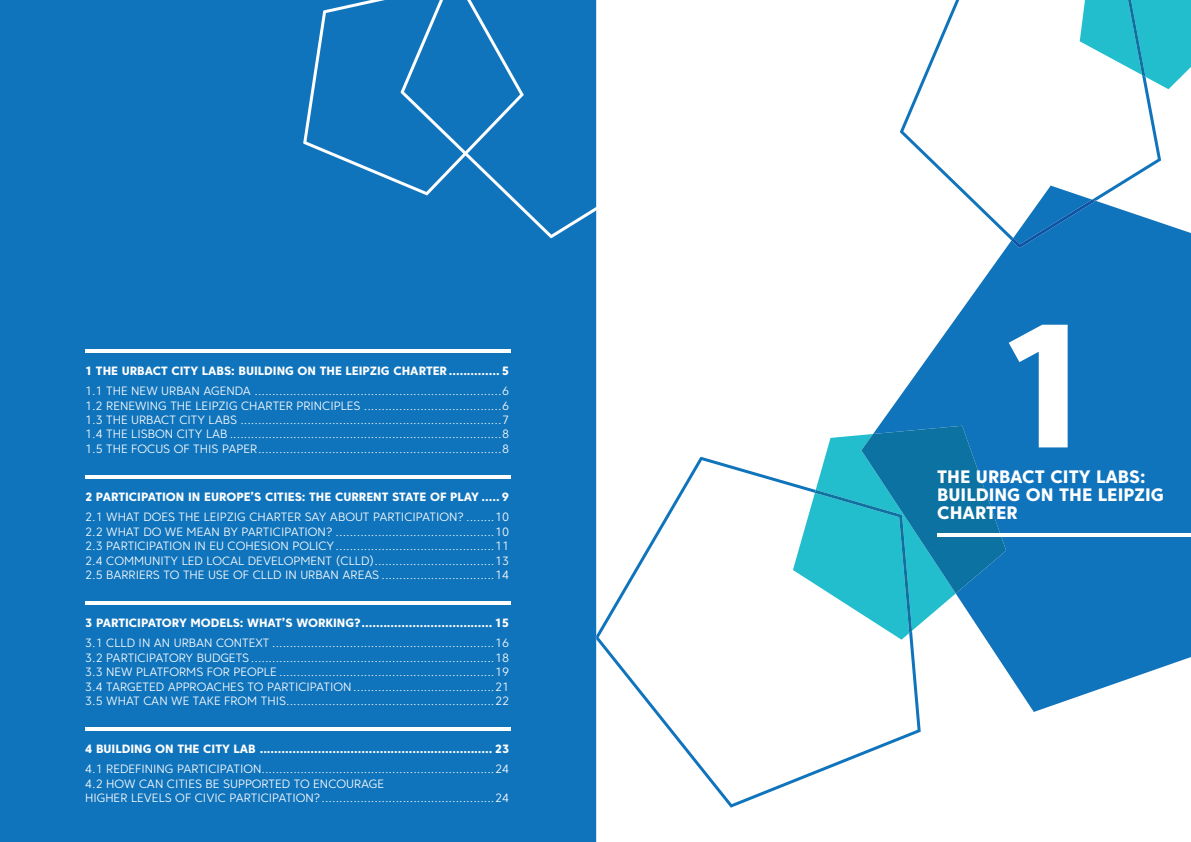
<style>
.page{position:relative;width:1191px;height:842px;background:#fff}
.page>*{position:absolute;margin:0;border:0;box-sizing:border-box;transform-origin:0 0}
.t1{font:800 175.3px "Core Sans C 75";color:#fff}
.t2{font:800 18px/18px "Core Sans C 75";color:#fff}
.t3{font:300 12px/14.4px "Core Sans C 35";color:#fff;text-align:justify}
.t4{font:800 12px "Core Sans C 75";color:#fff}
</style>
<div class="page">
<svg style="left:596px;top:457px;width:324px;height:351px"></svg>
<svg style="left:900px;top:0;width:261px;height:186px"></svg>
<svg style="left:1079px;top:0;width:112px;height:89px"></svg>
<div style="left:0;top:0;width:596px;height:842px;background:#1074bc"></div>
<div style="left:400px;top:0;width:197px;height:238px;background:#1074bc"></div>
<div style="left:303px;top:0;width:221px;height:195px;background:#1074bc"></div>
<svg style="left:873px;top:186px;width:318px;height:526px;fill:#1074bc"></svg>
<svg style="left:793px;top:426px;width:213px;height:214px"></svg>
<svg style="left:1011px;top:200px;width:84px;height:48px;background:#3587c4"></svg>
<hr style="left:937px;top:534px;width:254px;height:3px;background:#fff">
<hr style="left:85px;top:349px;width:425px;height:3px;background:#fff">
<hr style="left:85px;top:475px;width:425px;height:3px;background:#fff">
<hr style="left:85px;top:602px;width:425px;height:3px;background:#fff">
<hr style="left:85px;top:728px;width:425px;height:3px;background:#fff">
<p class="t4" style="left:85px;top:363px;width:425px">1 THE URBACT CITY LABS: BUILDING ON THE LEIPZIG CHARTER .............. 5</p>
<p class="t3" style="left:85px;top:384px;width:426px">1.1 THE NEW URBAN AGENDA ......................................................................6<br>1.2 RENEWING THE LEIPZIG CHARTER PRINCIPLES .......................................6<br>1.3 THE URBACT CITY LABS ..........................................................................7<br>1.4 THE LISBON CITY LAB .............................................................................8<br>1.5 THE FOCUS OF THIS PAPER .....................................................................8</p>
<p class="t4" style="left:85px;top:489px;width:425px">2 PARTICIPATION IN EUROPE’S CITIES: THE CURRENT STATE OF PLAY ..... 9</p>
<p class="t3" style="left:85px;top:510px;width:426px">2.1 WHAT DOES THE LEIPZIG CHARTER SAY ABOUT PARTICIPATION? ........10<br>2.2 WHAT DO WE MEAN BY PARTICIPATION? .............................................10<br>2.3 PARTICIPATION IN EU COHESION POLICY .............................................11<br>2.4 COMMUNITY LED LOCAL DEVELOPMENT (CLLD) ..................................13<br>2.5 BARRIERS TO THE USE OF CLLD IN URBAN AREAS ................................14</p>
<p class="t4" style="left:85px;top:616px;width:425px">3 PARTICIPATORY MODELS: WHAT’S WORKING? .................................... 15</p>
<p class="t3" style="left:85px;top:636px;width:426px">3.1 CLLD IN AN URBAN CONTEXT ...............................................................16<br>3.2 PARTICIPATORY BUDGETS .....................................................................18<br>3.3 NEW PLATFORMS FOR PEOPLE .............................................................19<br>3.4 TARGETED APPROACHES TO PARTICIPATION ........................................21<br>3.5 WHAT CAN WE TAKE FROM THIS ...........................................................22</p>
<p class="t4" style="left:85px;top:742px;width:426px">4 BUILDING ON THE CITY LAB ................................................................ 23</p>
<p class="t3" style="left:85px;top:762px;width:425px;text-align:left">4.1 REDEFINING PARTICIPATION ..................................................................24<br>4.2 HOW CAN CITIES BE SUPPORTED TO ENCOURAGE<br>HIGHER LEVELS OF CIVIC PARTICIPATION? .................................................24</p>
<h1 class="t1" style="left:994px;top:276px;width:108px">1</h1>
<h2 class="t2" style="left:937px;top:468px;width:228px">THE URBACT CITY LABS:<br>BUILDING ON THE LEIPZIG<br>CHARTER</h2>
</div>
